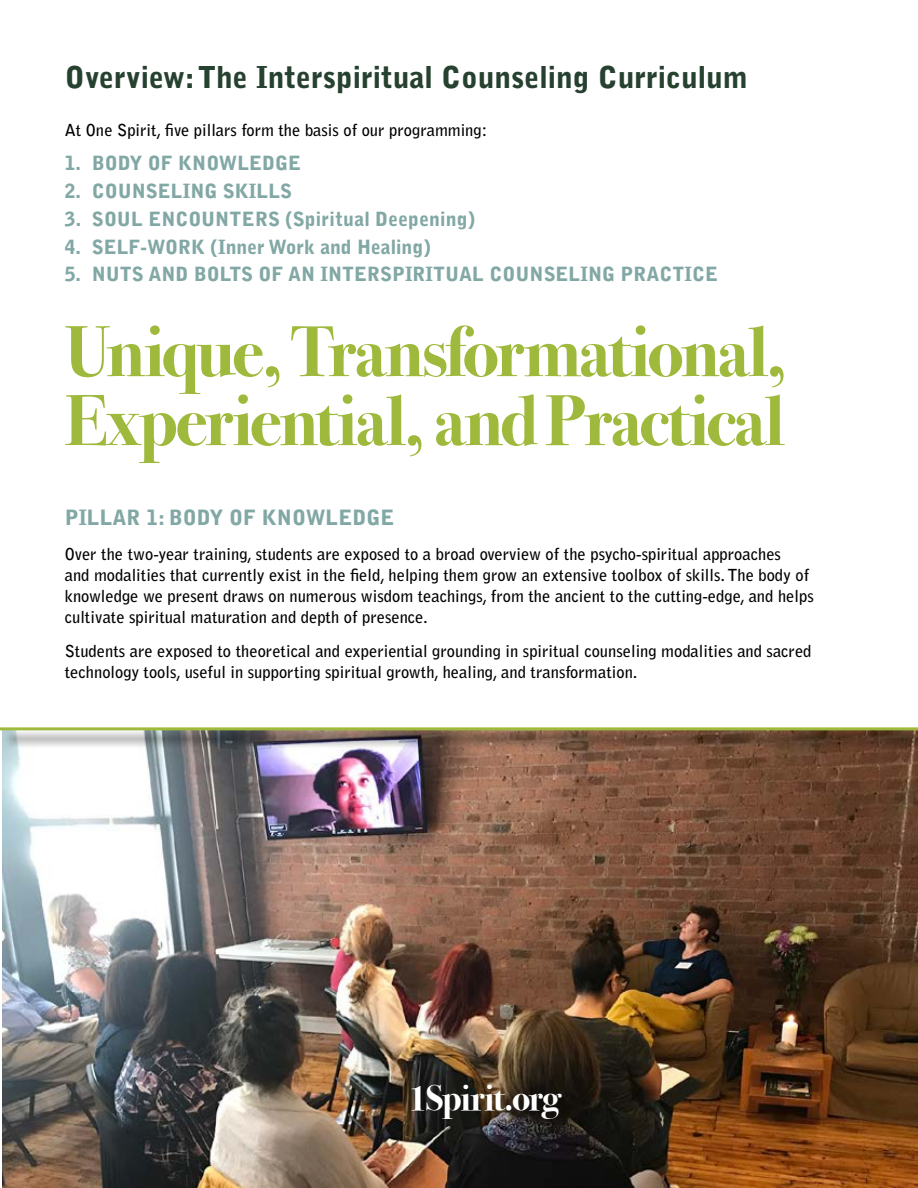
<style>
.page{position:relative;width:918px;height:1188px;background:#fff}
.page>*{position:absolute;margin:0;border:0;box-sizing:border-box;transform-origin:0 0}
.t1{font:36px "Bodoni Svty Two ITCTT Bold";letter-spacing:-.035em;color:#fff}
.t2{font:900 30px "Bell Gothic Std";color:#26412f}
.t3{font:900 21px "Bell Gothic Std";color:#82a8a5}
.t4{font:900 19.5px "Bell Gothic Std";color:#82a8a5}
.t5{font:700 16.5px/21px "Bell Gothic Std";color:#000}
</style>
<div class="page">
<svg style="left:65px;top:394px;width:720px;height:69px"></svg>
<svg style="left:65px;top:325px;width:719px;height:69px"></svg>
<img style="left:2px;top:731px;width:916px;height:457px">
<div style="left:3px;top:730px;width:915px;height:19px;background:#000;opacity:.75"></div>
<hr style="left:0;top:727px;width:918px;height:3px;background:#9eb93b">
<h2 class="t2" style="left:65px;top:60px;width:684px">OVERVIEW: THE INTERSPIRITUAL COUNSELING CURRICULUM</h2>
<p class="t5" style="left:65px;top:120px;width:424px">At One Spirit, five pillars form the basis of our programming:</p>
<p class="t4" style="left:65px;top:152px;width:238px">1. BODY OF KNOWLEDGE</p>
<p class="t4" style="left:65px;top:180px;width:229px">2. COUNSELING SKILLS</p>
<p class="t4" style="left:65px;top:208px;width:412px">3. SOUL ENCOUNTERS (SPIRITUAL DEEPENING)</p>
<p class="t4" style="left:65px;top:235px;width:368px">4. SELF-WORK (INNER WORK AND HEALING)</p>
<p class="t4" style="left:65px;top:263px;width:655px">5. N UTS AND BOLTS OF AN INTERSPIRITUAL COUNSELING PRACTIC E</p>
<p class="t3" style="left:65px;top:506px;width:331px">PILLAR 1: BODY OF KNOWLEDGE</p>
<p class="t5" style="left:65px;top:543px;width:750px">Over the two-year training, students are exposed to a broad overview of the psycho-spiritual approaches<br>and modalities that currently exist in the field, helping them grow an extensive toolbox of skills. The body of knowledge we present draws on numerous wisdom teachings, from the ancient to the cutting-edge, and helps cultivate spiritual maturation and depth of presence.</p>
<p class="t5" style="left:65px;top:641px;width:748px">Students are exposed to theoretical and experiential grounding in spiritual counseling modalities and sacred technology tools, useful in supporting spiritual growth, healing, and transformation.</p>
<h1 class="t1" style="left:408px;top:1077px;width:154px">1Spirit.org</h1>
</div>
